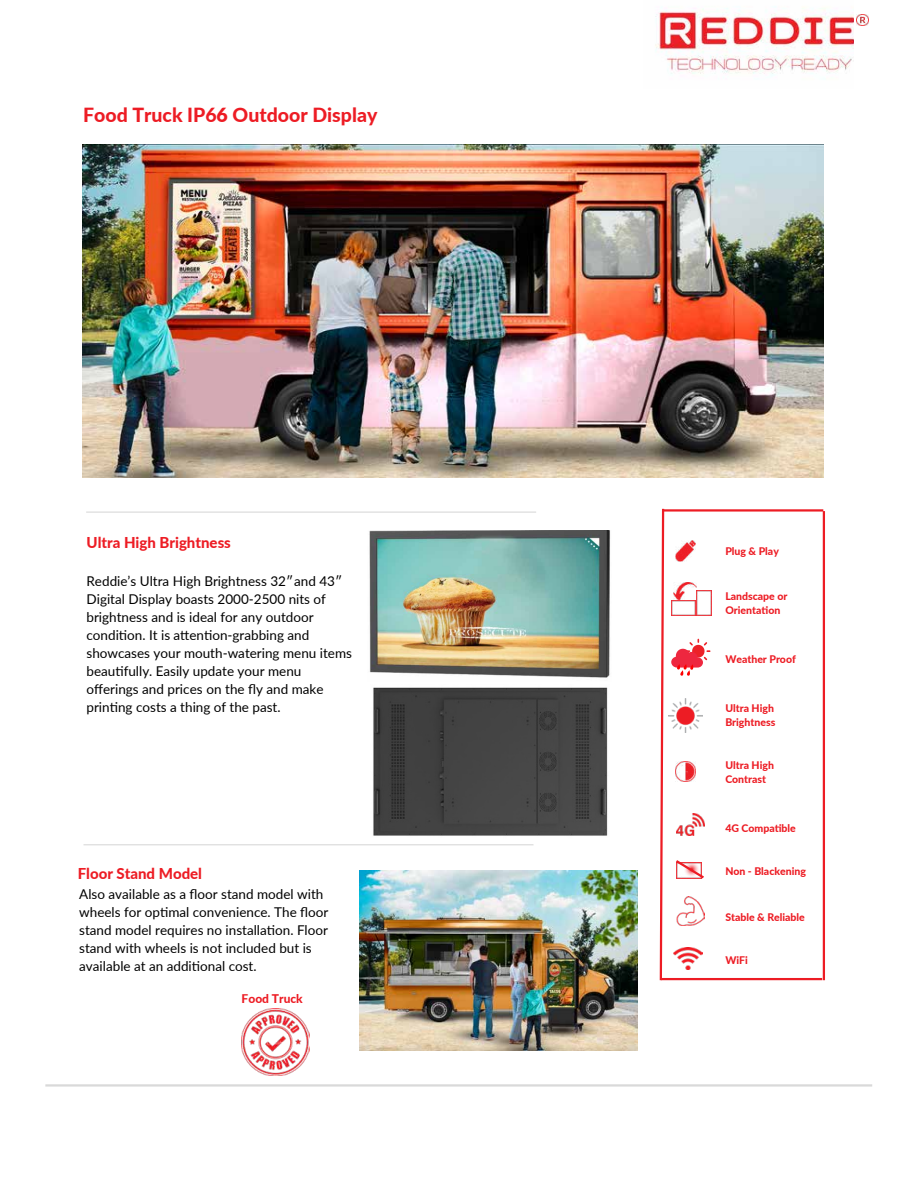
<style>
.page{position:relative;width:918px;height:1188px;background:#fff}
.page>*{position:absolute;margin:0;border:0;box-sizing:border-box;transform-origin:0 0}
.t1{font:800 19.5px "Lato";color:#ed1c24}
.t2{font:800 15px "Lato";color:#ed1c24}
.t3{font:13.5px/18px "Lato";color:#000}
.t4{font:800 12px "Lato";color:#ed1c24}
.t5{font:800 10.5px/14px "Lato";color:#ed1c24}
.s1{font-weight:900}
</style>
<div class="page">
<hr style="left:84px;top:844px;width:450px;height:1px;background:#d9d9d9">
<hr style="left:86px;top:512px;width:450px;height:1px;background:#d9d9d9">
<img style="left:655px;top:6px;width:199px;height:70px">
<svg style="left:857px;top:14px;width:11px;height:12px"></svg>
<hr style="left:45px;top:1084px;width:827px;height:3px;background:#d9d9d9">
<hr style="left:661px;top:978px;width:161px;height:2px;background:#ed1c24">
<img style="left:82px;top:144px;width:741px;height:333px">
<hr style="left:823px;top:511px;width:2px;height:469px;background:#ed1c24">
<svg style="left:659px;top:508px;width:6px;height:473px"></svg>
<hr style="left:662px;top:509px;width:161px;height:3px;background:#ed1c24">
<img style="left:675px;top:541px;width:21px;height:20px">
<img style="left:671px;top:600px;width:25px;height:16px">
<img style="left:696px;top:591px;width:16px;height:24px">
<img style="left:674px;top:582px;width:22px;height:17px">
<svg style="left:671px;top:639px;width:40px;height:37px"></svg>
<img style="left:669px;top:699px;width:34px;height:34px">
<img style="left:675px;top:761px;width:21px;height:21px">
<img style="left:677px;top:814px;width:28px;height:21px">
<svg style="left:676px;top:860px;width:28px;height:19px"></svg>
<img style="left:676px;top:897px;width:28px;height:29px">
<img style="left:373px;top:687px;width:235px;height:149px">
<img style="left:360px;top:871px;width:277px;height:180px">
<img style="left:674px;top:947px;width:29px;height:23px">
<img style="left:242px;top:1008px;width:67px;height:68px">
<img style="left:369px;top:531px;width:241px;height:147px">
<h1 class="t1" style="left:83px;top:101px;width:296px">Food Truck IP6<span class="s1">6</span> Outdoor Display</h1>
<p class="t2" style="left:87px;top:531px;width:146px">Ultra High Brightness</p>
<p class="t3" style="left:86px;top:572px;width:267px">Reddie’s Ultra High Brightness 32ʺ and 43ʺ Digital Display boasts 2000-2500 nits of brightness and is ideal for any outdoor condition. It is attention-grabbing and showcases your mouth-watering menu items beautifully. Easily update your menu offerings and prices on the fly and make printing costs a thing of the past.</p>
<p class="t2" style="left:78px;top:862px;width:126px">Floor Stand Model</p>
<p class="t3" style="left:79px;top:885px;width:251px">Also available as a floor stand model with wheels for optimal convenience. The floor stand model requires no installation. Floor stand with wheels is not included but is available at an additional cost.</p>
<p class="t4" style="left:242px;top:989px;width:63px">Food Truck</p>
<p class="t5" style="left:725px;top:543px;width:55px">Plug &amp; Play</p>
<p class="t5" style="left:725px;top:589px;width:64px">Landscape or<br>Orientation</p>
<p class="t5" style="left:725px;top:652px;width:72px">Weather Proof</p>
<p class="t5" style="left:725px;top:700px;width:52px">Ultra High<br>Brightness</p>
<p class="t5" style="left:725px;top:758px;width:50px">Ultra High<br>Contrast</p>
<p class="t5" style="left:725px;top:821px;width:72px">4G Compatible</p>
<p class="t5" style="left:725px;top:864px;width:82px">Non - Blackening</p>
<p class="t5" style="left:725px;top:910px;width:81px">Stable &amp; Reliable</p>
<p class="t5" style="left:725px;top:953px;width:24px">WiFi</p>
</div>
